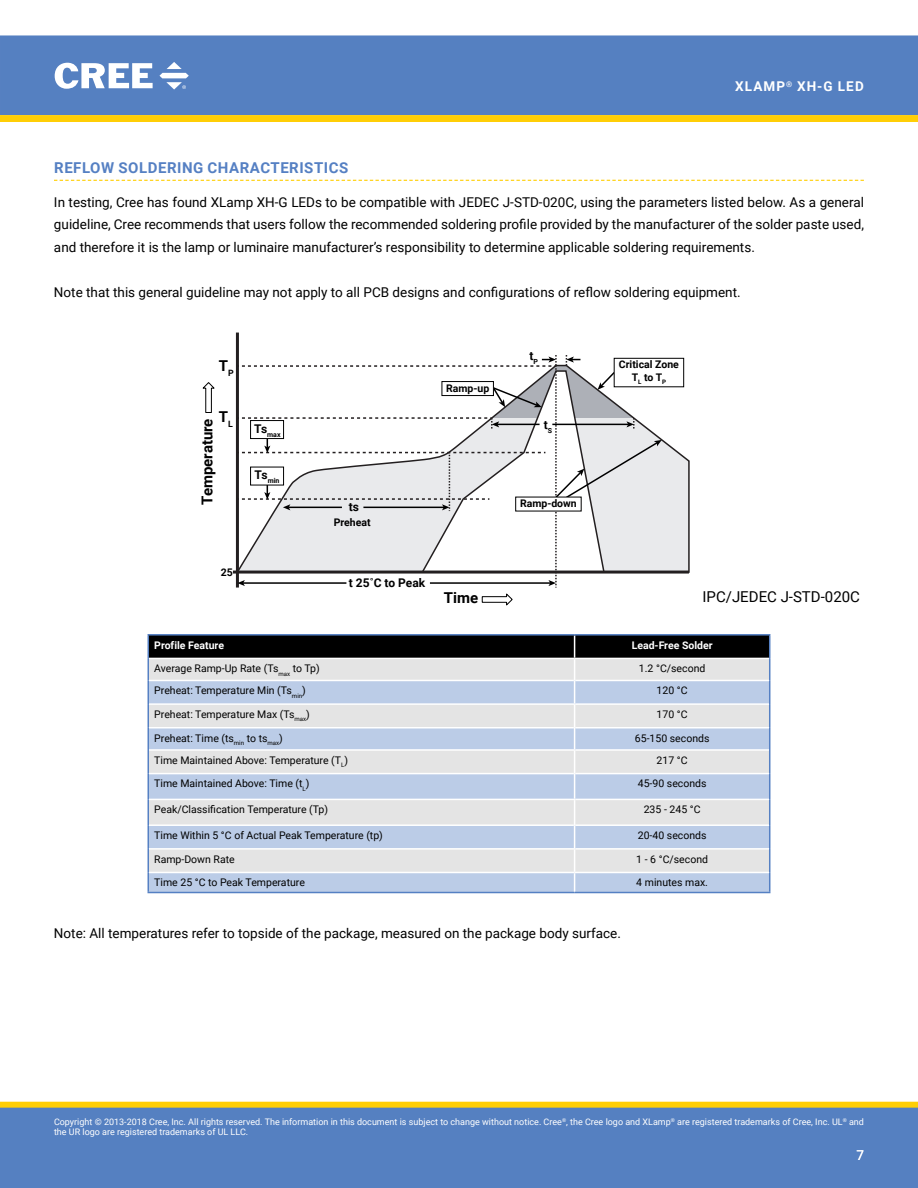
<style>
.page{position:relative;width:918px;height:1188px;background:#fff}
.page>*{position:absolute;margin:0;border:0;box-sizing:border-box;transform-origin:0 0}
.t1{font:700 15px "Roboto";color:#5580c3}
.t2{font:15px "Roboto";color:#000}
.t3{font:700 15px "Roboto";color:#000}
.t4{font:13.5px/22.5px "Roboto";color:#000;text-align:justify}
.t5{font:700 13.5px "Roboto";letter-spacing:.085em;color:#fff}
.t6{font:13.5px "Roboto";color:#fff}
.t7{font:700 12px "Roboto";color:#000}
.t8{font:10.5px "Roboto";color:#000}
.t9{font:700 10.5px/12.6px "Roboto";color:#000;text-align:center}
.t10{font:700 10.5px "Roboto";color:#fff}
.t11{font:9px/10.8px "Roboto";color:#fff}
.t12{font:700 7.05px "Roboto";color:#000}
</style>
<div class="page">
<div style="left:1px;top:36px;width:916px;height:78px;background:#5580c1"></div>
<div style="left:0;top:35px;width:918px;height:80px;border:1px solid #5580c1"></div>
<svg style="left:55px;top:63px;width:98px;height:26px"></svg>
<svg style="left:159px;top:62px;width:30px;height:28px"></svg>
<div style="left:1px;top:1102px;width:916px;height:6px;background:#ffce06"></div>
<div style="left:0;top:1102px;width:918px;height:6px;border:1px solid #ffce06"></div>
<div style="left:0;top:1108px;width:918px;height:80px;background:#5580c1"></div>
<svg style="left:0;top:115px;width:918px;height:7px;background:#fece08"></svg>
<svg style="left:54px;top:180px;width:810px;height:1px"></svg>
<hr style="left:575px;top:634px;width:195px;height:2px;background:#5580c3">
<hr style="left:148px;top:892px;width:427px;height:1px;background:#5580c3">
<hr style="left:148px;top:634px;width:427px;height:2px;background:#5580c3">
<svg style="left:148px;top:635px;width:622px;height:257px;background:#bfc6d2"></svg>
<hr style="left:575px;top:892px;width:195px;height:1px;background:#5580c3">
<hr style="left:575px;top:680px;width:194px;height:1px;background:#fff">
<hr style="left:575px;top:703px;width:194px;height:2px;background:#fff">
<hr style="left:575px;top:727px;width:194px;height:1px;background:#fff">
<hr style="left:575px;top:749px;width:194px;height:2px;background:#fff">
<hr style="left:575px;top:773px;width:194px;height:1px;background:#fff">
<hr style="left:575px;top:799px;width:194px;height:1px;background:#fff">
<hr style="left:575px;top:824px;width:194px;height:2px;background:#fff">
<hr style="left:575px;top:848px;width:194px;height:2px;background:#fff">
<hr style="left:575px;top:872px;width:194px;height:1px;background:#fff">
<svg style="left:662px;top:364px;width:28px;height:209px"></svg>
<hr style="left:236px;top:333px;width:3px;height:255px;background:#231f20">
<hr style="left:233px;top:571px;width:456px;height:3px;background:#231f20">
<svg style="left:237px;top:355px;width:425px;height:251px"></svg>
<svg style="left:202px;top:382px;width:13px;height:31px"></svg>
<div style="left:516px;top:497px;width:65px;height:14px;background:#fff"></div>
<div style="left:442px;top:382px;width:51px;height:14px;background:#fff"></div>
<div style="left:442px;top:381px;width:52px;height:15px;border:1px solid #000"></div>
<div style="left:614px;top:358px;width:70px;height:29px;background:#fff"></div>
<div style="left:614px;top:358px;width:70px;height:29px;border:1px solid #000"></div>
<div style="left:251px;top:421px;width:33px;height:18px;background:#fff"></div>
<div style="left:250px;top:420px;width:34px;height:19px;border:1px solid #000"></div>
<div style="left:251px;top:467px;width:33px;height:18px;background:#fff"></div>
<div style="left:250px;top:467px;width:34px;height:18px;border:1px solid #000"></div>
<p class="t5" style="left:735px;top:77px;width:130px">XLamp<sup>®</sup> XH-G LED</p>
<p class="t1" style="left:54px;top:157px;width:20px">Reflo</p>
<p class="t1" style="left:101px;top:157px;width:38px">w Soldering</p>
<p class="t1" style="left:208px;top:157px;width:21px">Characteristics</p>
<p class="t4" style="left:54px;top:190px;width:812px">In testing, Cree has found XLamp XH-G LEDs to be compatible with JEDEC J-STD-020C, using the parameters listed below. As a general guideline, Cree recommends that users follow the recommended soldering profile provided by the manufacturer of the solder paste used, and therefore it is the lamp or luminaire manufacturer’s responsibility to determine applicable soldering requirements.</p>
<p class="t4" style="left:54px;top:280px;width:688px">Note that this general guideline may not apply to all PCB designs and configurations of reflow soldering equipment.</p>
<p class="t3" style="left:219px;top:355px;width:16px">T<sub>P</sub></p>
<p class="t3" style="left:219px;top:406px;width:16px">T<sub>L</sub></p>
<p class="t3" style="left:197px;top:505px;width:88px;rotate:-90deg">Temperature</p>
<p class="t12" style="left:254px;top:429px;width:28px"><sup>Ts</sup>max</p>
<p class="t12" style="left:255px;top:475px;width:26px"><sup>Ts</sup>min</p>
<p class="t9" style="left:221px;top:566px;width:14px">25</p>
<p class="t9" style="left:446px;top:382px;width:45px">Ramp-up</p>
<p class="t7" style="left:349px;top:498px;width:12px">ts</p>
<p class="t9" style="left:334px;top:516px;width:38px">Preheat</p>
<p class="t7" style="left:349px;top:574px;width:78px">t 25˚C to Peak</p>
<p class="t3" style="left:444px;top:587px;width:36px">Time</p>
<p class="t7" style="left:529px;top:347px;width:10px">t<sub>P</sub></p>
<p class="t7" style="left:544px;top:416px;width:10px">t<sub>S</sub></p>
<p class="t9" style="left:520px;top:497px;width:58px">Ramp-down</p>
<p class="t9" style="left:619px;top:358px;width:62px">Critical Zone<br>T<sub>L</sub> to T<sub>P</sub></p>
<p class="t2" style="left:703px;top:586px;width:159px">IPC/JEDEC J-STD-020C</p>
<p class="t10" style="left:154px;top:638px;width:71px">Profile Feature</p>
<p class="t10" style="left:632px;top:638px;width:82px">Lead-Free Solder</p>
<p class="t8" style="left:154px;top:661px;width:167px">Average Ramp-Up Rate (Ts<sub>max</sub> to Tp)</p>
<p class="t8" style="left:639px;top:661px;width:68px">1.2 °C/second</p>
<p class="t8" style="left:154px;top:683px;width:153px">Preheat: Temperature Min (Ts<sub>min</sub>)</p>
<p class="t8" style="left:657px;top:683px;width:33px">120 °C</p>
<p class="t8" style="left:154px;top:707px;width:157px">Preheat: Temperature Max (Ts<sub>max</sub>)</p>
<p class="t8" style="left:657px;top:707px;width:33px">170 °C</p>
<p class="t8" style="left:154px;top:731px;width:130px">Preheat: Time (ts<sub>min</sub> to ts<sub>max</sub>)</p>
<p class="t8" style="left:635px;top:731px;width:76px">65-150 seconds</p>
<p class="t8" style="left:154px;top:753px;width:195px">Time Maintained Above: Temperature (T<sub>L</sub>)</p>
<p class="t8" style="left:657px;top:753px;width:33px">217 °C</p>
<p class="t8" style="left:154px;top:776px;width:157px">Time Maintained Above: Time (t<sub>L</sub>)</p>
<p class="t8" style="left:638px;top:776px;width:70px">45-90 seconds</p>
<p class="t8" style="left:154px;top:802px;width:175px">Peak/Classification Temperature (Tp)</p>
<p class="t8" style="left:644px;top:802px;width:58px">235 - 245 °C</p>
<p class="t8" style="left:154px;top:828px;width:230px">Time Within 5 °C of Actual Peak Temperature (tp)</p>
<p class="t8" style="left:638px;top:828px;width:70px">20-40 seconds</p>
<p class="t8" style="left:154px;top:852px;width:82px">Ramp-Down Rate</p>
<p class="t8" style="left:636px;top:852px;width:73px">1 - 6 °C/second</p>
<p class="t8" style="left:154px;top:875px;width:152px">Time 25 °C to Peak Temperature</p>
<p class="t8" style="left:636px;top:875px;width:73px">4 minutes max.</p>
<p class="t4" style="left:54px;top:922px;width:568px">Note: All temperatures refer to topside of the package, measured on the package body surface.</p>
<p class="t11" style="left:54px;top:1116px;width:812px">Copyright © 2013-2018 Cree, Inc. All rights reserved. The information in this document is subject to change without notice. Cree<sup>®</sup>, the Cree logo and XLamp<sup>®</sup> are registered trademarks of Cree, Inc. UL<sup>®</sup> and the UR logo are registered trademarks of UL LLC.</p>
<p class="t6" style="left:856px;top:1145px;width:9px">7</p>
</div>
